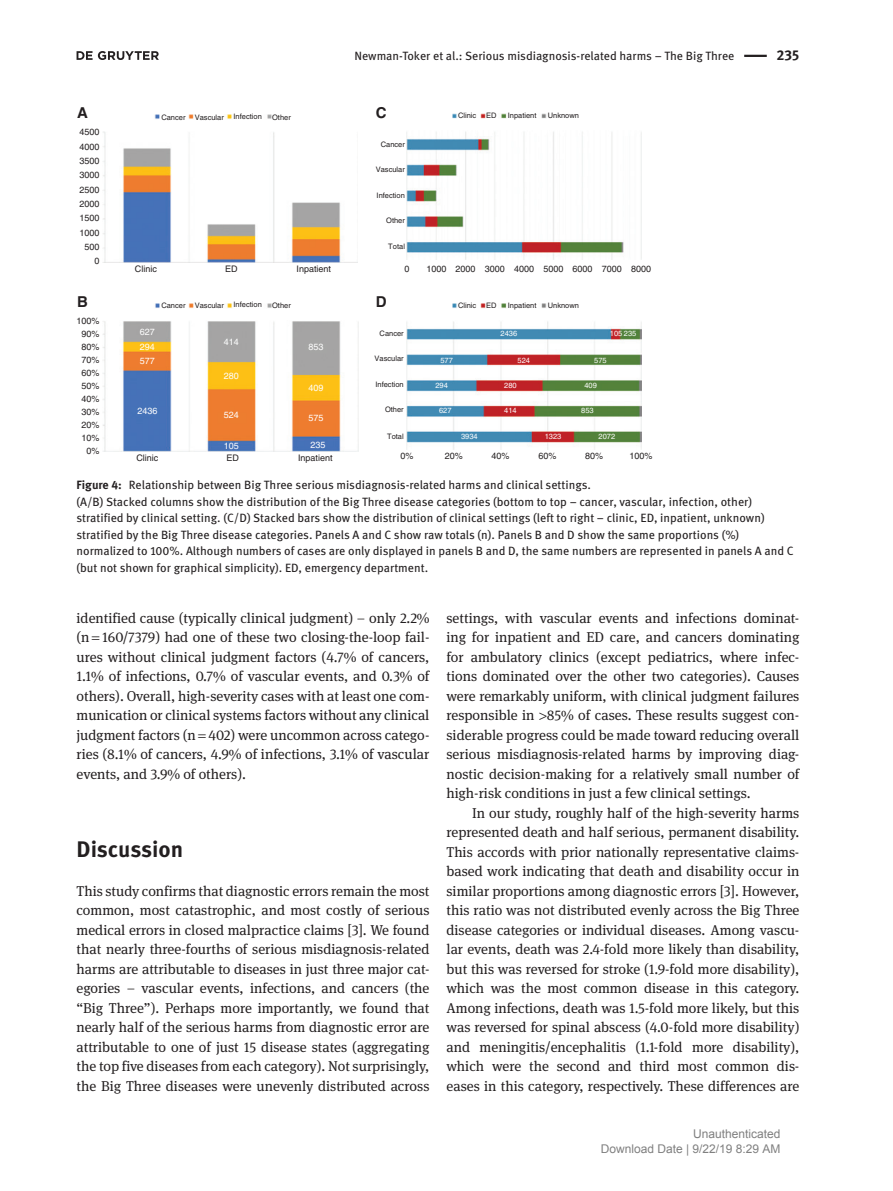
<style>
.page{position:relative;width:893px;height:1191px;background:#fff}
.page>*{position:absolute;margin:0;border:0;box-sizing:border-box;transform-origin:0 0}
.t1{font:700 22.5px "DG Meta Science";letter-spacing:-.005em;color:#231f20}
.t2{font:700 15px "Helvetica";color:#231f20}
.t3{font:14.25px/19.5px "DG Meta Serif Science";color:#231f20;text-align:justify}
.t4{font:700 14.25px "DG Meta Science";color:#231f20}
.t5{font:12px/16.5px "DG Meta Science";color:#231f20}
.t6{font:12px/15px "Arial";color:#808080;text-align:right}
.t7{font:9px "Helvetica";color:#231f20}
.t8{font:9px "Helvetica";color:#fff}
.t9{font:7.5px "Helvetica";color:#231f20}
.t10{font:7.5px "Helvetica";color:#fff}
.s1{font-weight:700}
</style>
<div class="page">
<hr style="left:744px;top:55px;width:23px;height:2px;background:#231f20">
<img style="left:103px;top:303px;width:255px;height:149px">
<img style="left:406px;top:303px;width:236px;height:146px">
<img style="left:406px;top:113px;width:236px;height:146px">
<img style="left:103px;top:115px;width:238px;height:147px">
<svg style="left:77px;top:51px;width:82px;height:9px"></svg>
<p class="t2" style="left:77px;top:103px;width:12px">A</p>
<p class="t7" style="left:80px;top:127px;width:22px">4500</p>
<p class="t7" style="left:80px;top:141px;width:22px">4000</p>
<p class="t7" style="left:80px;top:156px;width:22px">3500</p>
<p class="t7" style="left:80px;top:170px;width:22px">3000</p>
<p class="t7" style="left:80px;top:184px;width:22px">2500</p>
<p class="t7" style="left:80px;top:198px;width:22px">2000</p>
<p class="t7" style="left:80px;top:213px;width:22px">1500</p>
<p class="t7" style="left:80px;top:227px;width:22px">1000</p>
<p class="t7" style="left:85px;top:241px;width:17px">500</p>
<p class="t7" style="left:95px;top:256px;width:7px">0</p>
<p class="t9" style="left:161px;top:113px;width:64px">Cancer Vascular</p>
<p class="t9" style="left:233px;top:112px;width:30px">Infection</p>
<p class="t9" style="left:272px;top:113px;width:20px">Other</p>
<p class="t5" style="left:354px;top:47px;width:381px">Newman-Toker et al.: Serious misdiagnosis-related harms – The Big Three</p>
<p class="t4" style="left:776px;top:44px;width:24px">235</p>
<p class="t2" style="left:376px;top:103px;width:12px">C</p>
<p class="t9" style="left:381px;top:140px;width:26px">Cancer</p>
<p class="t9" style="left:376px;top:165px;width:31px">Vascular</p>
<p class="t9" style="left:377px;top:191px;width:30px">Infection</p>
<p class="t9" style="left:386px;top:216px;width:20px">Other</p>
<p class="t9" style="left:388px;top:242px;width:18px">Total</p>
<p class="t9" style="left:458px;top:111px;width:20px">Clinic</p>
<p class="t9" style="left:486px;top:111px;width:12px">ED</p>
<p class="t9" style="left:508px;top:111px;width:30px">Inpatient</p>
<p class="t9" style="left:548px;top:111px;width:33px">Unknown</p>
<p class="t7" style="left:135px;top:263px;width:23px">Clinic</p>
<p class="t7" style="left:405px;top:263px;width:7px">0</p>
<p class="t7" style="left:225px;top:263px;width:14px">ED</p>
<p class="t7" style="left:426px;top:263px;width:226px">1000 2000 3000 4000 5000 6000 7000 8000</p>
<p class="t7" style="left:297px;top:263px;width:36px">Inpatient</p>
<p class="t2" style="left:77px;top:293px;width:12px">B</p>
<p class="t2" style="left:376px;top:293px;width:12px">D</p>
<p class="t9" style="left:161px;top:301px;width:64px">Cancer Vascular</p>
<p class="t9" style="left:233px;top:300px;width:30px">Infection</p>
<p class="t9" style="left:272px;top:301px;width:20px">Other</p>
<p class="t9" style="left:458px;top:301px;width:20px">Clinic</p>
<p class="t9" style="left:486px;top:301px;width:12px">ED</p>
<p class="t9" style="left:508px;top:301px;width:30px">Inpatient</p>
<p class="t10" style="left:501px;top:329px;width:18px">2436</p>
<p class="t9" style="left:548px;top:301px;width:33px">Unknown</p>
<p class="t7" style="left:77px;top:316px;width:25px">100%</p>
<p class="t8" style="left:140px;top:327px;width:17px">627</p>
<p class="t9" style="left:380px;top:329px;width:26px">Cancer</p>
<p class="t9" style="left:375px;top:354px;width:31px">Vascular</p>
<p class="t9" style="left:375px;top:380px;width:30px">Infection</p>
<p class="t9" style="left:385px;top:405px;width:20px">Other</p>
<p class="t9" style="left:387px;top:431px;width:18px">Total</p>
<p class="t7" style="left:82px;top:329px;width:20px">90%</p>
<p class="t10" style="left:610px;top:329px;width:28px">105 235</p>
<p class="t8" style="left:224px;top:337px;width:17px">414</p>
<p class="t8" style="left:140px;top:342px;width:17px">294</p>
<p class="t8" style="left:309px;top:342px;width:17px">853</p>
<p class="t8" style="left:309px;top:382px;width:17px">409</p>
<p class="t8" style="left:309px;top:413px;width:17px">575</p>
<p class="t7" style="left:82px;top:342px;width:20px">80%</p>
<p class="t7" style="left:82px;top:355px;width:20px">70%</p>
<p class="t10" style="left:518px;top:356px;width:14px">524</p>
<p class="t10" style="left:594px;top:356px;width:14px">575</p>
<p class="t10" style="left:440px;top:356px;width:14px">577</p>
<p class="t10" style="left:435px;top:381px;width:14px">294</p>
<p class="t10" style="left:439px;top:406px;width:14px">627</p>
<p class="t8" style="left:140px;top:356px;width:17px">577</p>
<p class="t7" style="left:82px;top:368px;width:20px">60%</p>
<p class="t8" style="left:224px;top:370px;width:17px">280</p>
<p class="t10" style="left:504px;top:381px;width:14px">280</p>
<p class="t10" style="left:584px;top:381px;width:14px">409</p>
<p class="t7" style="left:82px;top:381px;width:20px">50%</p>
<p class="t7" style="left:82px;top:394px;width:20px">40%</p>
<p class="t10" style="left:504px;top:406px;width:14px">414</p>
<p class="t10" style="left:581px;top:406px;width:14px">853</p>
<p class="t8" style="left:137px;top:406px;width:22px">2436</p>
<p class="t8" style="left:224px;top:409px;width:17px">524</p>
<p class="t8" style="left:224px;top:441px;width:17px">105</p>
<p class="t8" style="left:310px;top:440px;width:17px">235</p>
<p class="t7" style="left:82px;top:407px;width:20px">30%</p>
<p class="t7" style="left:82px;top:420px;width:20px">20%</p>
<p class="t10" style="left:461px;top:431px;width:18px">3934</p>
<p class="t10" style="left:545px;top:431px;width:18px">1323</p>
<p class="t10" style="left:598px;top:431px;width:18px">2072</p>
<p class="t7" style="left:82px;top:432px;width:20px">10%</p>
<p class="t7" style="left:87px;top:445px;width:15px">0%</p>
<p class="t7" style="left:400px;top:450px;width:15px">0%</p>
<p class="t7" style="left:445px;top:450px;width:20px">20%</p>
<p class="t7" style="left:492px;top:450px;width:20px">40%</p>
<p class="t7" style="left:538px;top:450px;width:20px">60%</p>
<p class="t7" style="left:585px;top:450px;width:20px">80%</p>
<p class="t7" style="left:630px;top:450px;width:25px">100%</p>
<p class="t7" style="left:136px;top:452px;width:23px">Clinic</p>
<p class="t7" style="left:227px;top:452px;width:14px">ED</p>
<p class="t7" style="left:298px;top:452px;width:36px">Inpatient</p>
<p class="t5" style="left:77px;top:476px;width:719px"><span class="s1">Figure 4:</span> Relationship between Big Three serious misdiagnosis-related harms and clinical settings.<br>(A/B) Stacked columns show the distribution of the Big Three disease categories (bottom to top – cancer, vascular, infection, other) stratified by clinical setting. (C/D) Stacked bars show the distribution of clinical settings (left to right – clinic, ED, inpatient, unknown) stratified by the Big Three disease categories. Panels A and C show raw totals (n). Panels B and D show the same proportions (%) normalized to 100%. Although numbers of cases are only displayed in panels B and D, the same numbers are represented in panels A and C (but not shown for graphical simplicity). ED, emergency department.</p>
<p class="t3" style="left:77px;top:608px;width:354px">identified cause (typically clinical judgment) – only 2.2% (n 160/7379) had one of these two closing-the-loop fail&shy;ures without clinical judgment factors (4.7% of cancers, 1.1% of infections, 0.7% of vascular events, and 0.3% of others). Overall, high-severity cases with at least one com&shy;munication or clinical systems factors without any clinical judgment factors (n 402) were uncommon across catego&shy;ries (8.1% of cancers, 4.9% of infections, 3.1% of vascular events, and 3.9% of others).</p>
<h1 class="t1" style="left:77px;top:831px;width:108px">Discussion</h1>
<p class="t3" style="left:77px;top:881px;width:354px">This study confirms that diagnostic errors remain the most common, most catastrophic, and most costly of serious medical errors in closed malpractice claims [3]. We found that nearly three-fourths of serious misdiagnosis-related harms are attributable to diseases in just three major cat&shy;egories – vascular events, infections, and cancers (the “Big Three”). Perhaps more importantly, we found that nearly half of the serious harms from diagnostic error are attributable to one of just 15 disease states (aggregating the top five diseases from each category). Not surprisingly, the Big Three diseases were unevenly distributed across</p>
<p class="t3" style="left:446px;top:608px;width:354px">settings, with vascular events and infections dominat&shy;ing for inpatient and ED care, and cancers dominating for ambulatory clinics (except pediatrics, where infec&shy;tions dominated over the other two categories). Causes were remarkably uniform, with clinical judgment failures responsible in 85% of cases. These results suggest con&shy;siderable progress could be made toward reducing overall serious misdiagnosis-related harms by improving diag&shy;nostic decision-making for a relatively small number of high-risk conditions in just a few clinical settings.</p>
<p class="t3" style="left:446px;top:803px;width:354px;text-indent:26px">In our study, roughly half of the high-severity harms represented death and half serious, permanent disability.<br>This accords with prior nationally representative claims&shy;based work indicating that death and disability occur in similar proportions among diagnostic errors [3]. However, this ratio was not distributed evenly across the Big Three disease categories or individual diseases. Among vascu&shy;lar events, death was 2.4-fold more likely than disability, but this was reversed for stroke (1.9-fold more disability), which was the most common disease in this category.<br>Among infections, death was 1.5-fold more likely, but this was reversed for spinal abscess (4.0-fold more disability) and meningitis/encephalitis (1.1-fold more disability), which were the second and third most common dis&shy;eases in this category, respectively. These differences are</p>
<p class="t6" style="left:601px;top:1127px;width:181px">Unauthenticated<br>Download Date | 9/22/19 8:29 AM</p>
</div>
